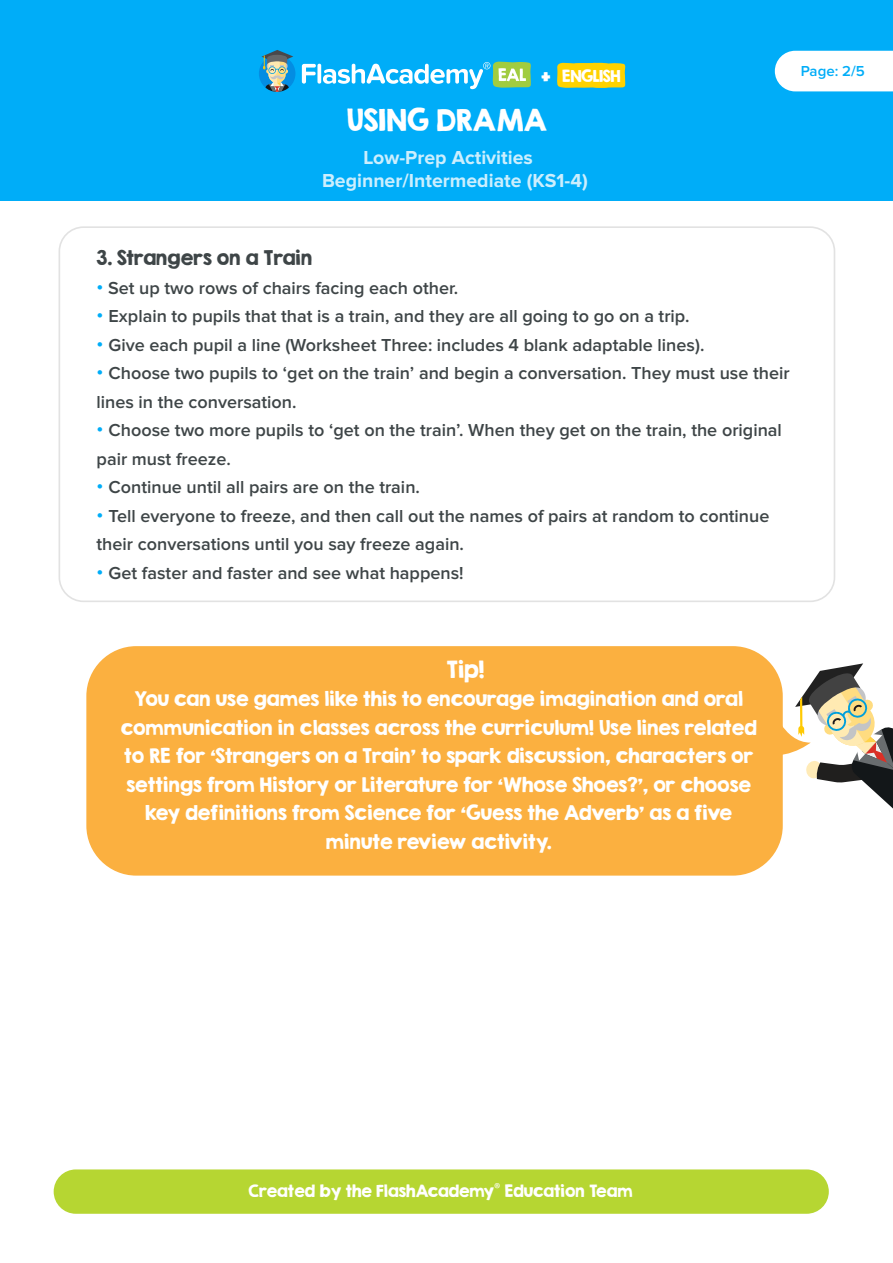
<style>
.page{position:relative;width:893px;height:1263px;background:#fff}
.page>*{position:absolute;margin:0;border:0;box-sizing:border-box;transform-origin:0 0}
.t1{font:27px "KG Second Chances Solid";color:#fff}
.t2{font:21px "KG Second Chances Solid";color:#fff}
.t3{font:700 19.5px "Proxima Nova";color:rgb(255 255 255/.8)}
.t4{font:600 18px/28.5px "Proxima Nova";color:#3e4547}
.t5{font:18px/28.5px "KG Second Chances Solid";color:#fff;text-align:center}
.t6{font:18px "KG Second Chances Solid";color:#3e4547}
.t7{font:15px "KG Second Chances Solid";color:#fff}
.t8{font:600 15px "Proxima Nova";color:#00adf8}
.t9{font:14.7px "KG Second Chances Solid";letter-spacing:-.035em;color:#fff}
.s1{font-size:22.5px}
.s2{font-size:19.5px;color:#00adf8}
</style>
<div class="page">
<div style="left:86px;top:646px;width:697px;height:230px;background:#fbb040;border-radius:50px"></div>
<svg style="left:770px;top:663px;width:123px;height:148px"></svg>
<div style="left:59px;top:226px;width:776px;height:376px;border:2px solid #e2e2e2;border-radius:24px"></div>
<div style="left:54px;top:1169px;width:775px;height:45px;background:#b6d632;border-radius:22px"></div>
<div style="left:0;top:0;width:893px;height:201px;background:#00adf8"></div>
<div style="left:775px;top:51px;width:118px;height:40px;background:#fff"></div>
<svg style="left:302px;top:62px;width:229px;height:27px"></svg>
<div style="left:259px;top:55px;width:36px;height:37px;background:#038de2;border-radius:50%"></div>
<svg style="left:261px;top:50px;width:32px;height:42px"></svg>
<svg style="left:557px;top:63px;width:68px;height:25px"></svg>
<p class="t9" style="left:540px;top:66px;width:82px"><span class="s1">+</span> ENGLISH</p>
<h1 class="t1" style="left:347px;top:102px;width:202px">USING DRAMA</h1>
<p class="t3" style="left:363px;top:149px;width:171px">Low-Prep Activities</p>
<h1 class="t1" style="left:292px;top:104px;width:311px">WOW WONDER CARDS</h1>
<p class="t3" style="left:322px;top:172px;width:267px">Beginner/Intermediate (KS1-4)</p>
<p class="t8" style="left:801px;top:64px;width:66px">Page: 2/5</p>
<p class="t6" style="left:97px;top:246px;width:217px">3. Strangers on a Train</p>
<p class="t4" style="left:97px;top:274px;width:363px"><span class="s2">•</span> Set up two rows of chairs facing each other.</p>
<p class="t4" style="left:97px;top:303px;width:595px"><span class="s2">•</span> Explain to pupils that that is a train, and they are all going to go on a trip.</p>
<p class="t4" style="left:97px;top:331px;width:609px"><span class="s2">•</span> Give each pupil a line (Worksheet Three: includes 4 blank adaptable lines).</p>
<p class="t4" style="left:97px;top:360px;width:694px"><span class="s2">•</span> Choose two pupils to ‘get on the train’ and begin a conversation. They must use their lines in the conversation.</p>
<p class="t4" style="left:97px;top:417px;width:687px"><span class="s2">•</span> Choose two more pupils to ‘get on the train’. When they get on the train, the original pair must freeze.</p>
<p class="t4" style="left:97px;top:474px;width:325px"><span class="s2">•</span> Continue until all pairs are on the train.</p>
<p class="t4" style="left:97px;top:502px;width:674px"><span class="s2">•</span> Tell everyone to freeze, and then call out the names of pairs at random to continue their conversations until you say freeze again.</p>
<p class="t4" style="left:97px;top:559px;width:369px"><span class="s2">•</span> Get faster and faster and see what happens!</p>
<p class="t2" style="left:447px;top:656px;width:39px">Tip!</p>
<p class="t5" style="left:121px;top:684px;width:638px">You can use games like this to encourage imagination and oral communication in classes across the curriculum! Use lines related to RE for ‘Strangers on a Train’ to spark discussion, characters or settings from History or Literature for ‘Whose Shoes?’, or choose key definitions from Science for ‘Guess the Adverb’ as a five minute review activity.</p>
<p class="t7" style="left:249px;top:1182px;width:386px">Created by the FlashAcademy<sup>®</sup> Education Team</p>
</div>
